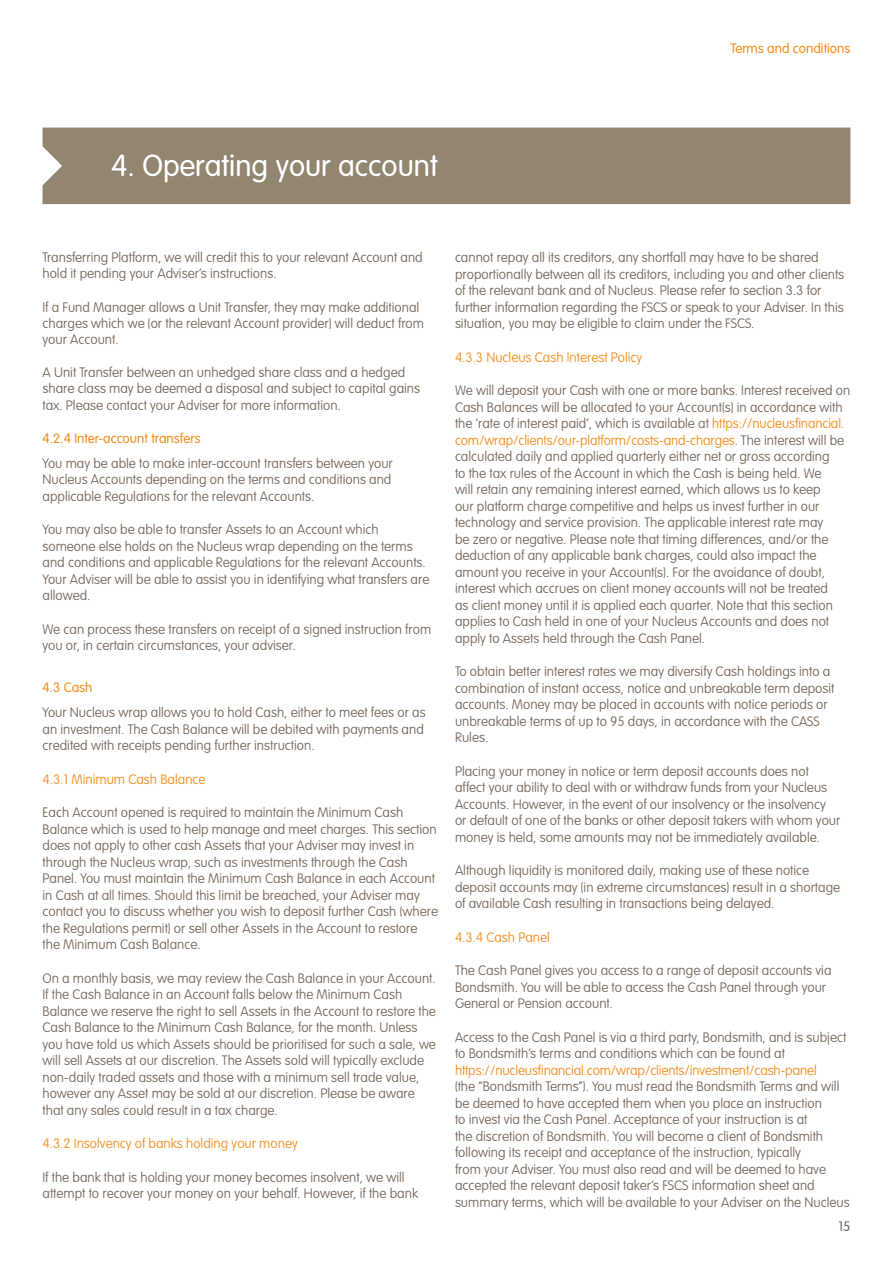
<style>
.page{position:relative;width:893px;height:1263px;background:#fff}
.page>*{position:absolute;margin:0;border:0;box-sizing:border-box;transform-origin:0 0}
.Section_title{font:300 30px "VAG Rounded Std";color:#fff}
.Body_copy{font:100 13.5px/16.5px "VAG Rounded Std";color:#78695c}
.Section_sub_header_small{font:100 13.5px/16.2px "VAG Rounded Std";color:#78695c}
.Body_copy-2{font:100 13.5px "VAG Rounded Std";color:#f68e1e}
.Section_sub_header_small-2{font:300 13.5px "VAG Rounded Std";color:#f68e1e}
.t1{font:300 13.5px "VAG Rounded Std";color:#78695c}
.s1{color:#f68e1e}
.s2{color:#938671}
</style>
<div class="page">
<div style="left:43px;top:128px;width:807px;height:76px;background:#938671"></div>
<p class="Section_sub_header_small-2" style="left:731px;top:40px;width:121px">Terms and conditions</p>
<p class="Section_title" style="left:111px;top:148px;width:328px">4. Operating your account</p>
<p class="Section_sub_header_small" style="left:43px;top:250px;width:382px">Transferring Platform, we will credit this to your relevant Account and hold it pending your Adviser’s instructions.</p>
<p class="Section_sub_header_small" style="left:43px;top:299px;width:383px">If a Fund Manager allows a Unit Transfer, they may make additional charges which we (or the relevant Account provider) will deduct from your Account.</p>
<p class="Section_sub_header_small" style="left:43px;top:365px;width:379px">A Unit Transfer between an unhedged share class and a hedged share class may be deemed a disposal and subject to capital gains tax. Please contact your Adviser for more information.</p>
<p class="Section_sub_header_small-2" style="left:43px;top:430px;width:160px">4.2.4 Inter-account transfers</p>
<p class="Body_copy" style="left:43px;top:455px;width:352px;text-align:justify">You may be able to make inter-account transfers between your Nucleus Accounts depending on the terms and conditions and applicable Regulations for the relevant Accounts.</p>
<p class="Body_copy" style="left:43px;top:522px;width:388px">You may also be able to transfer Assets to an Account which someone else holds on the Nucleus wrap depending on the terms and conditions and applicable Regulations for the relevant Accounts.<br>Your Adviser will be able to assist you in identifying what transfers are allowed.</p>
<p class="Body_copy" style="left:43px;top:621px;width:390px">We can process these transfers on receipt of a signed instruction from you or, in certain circumstances, your adviser.</p>
<p class="Section_sub_header_small-2" style="left:43px;top:680px;width:51px">4.3 Cash</p>
<p class="Body_copy" style="left:43px;top:704px;width:385px">Your Nucleus wrap allows you to hold Cash, either to meet fees or as an investment. The Cash Balance will be debited with payments and credited with receipts pending further instruction.</p>
<p class="Body_copy-2" style="left:43px;top:771px;width:165px">4.3.1 Minimum Cash Balance</p>
<p class="Body_copy" style="left:43px;top:804px;width:397px">Each Account opened is required to maintain the Minimum Cash Balance which is used to help manage and meet charges. This section does not apply to other cash Assets that your Adviser may invest in through the Nucleus wrap, such as investments through the Cash Panel. You must maintain the Minimum Cash Balance in each Account in Cash at all times. Should this limit be breached, your Adviser may contact you to discuss whether you wish to deposit further Cash (where the Regulations permit) or sell other Assets in the Account to restore the Minimum Cash Balance.</p>
<p class="Body_copy" style="left:43px;top:970px;width:395px">On a monthly basis, we may review the Cash Balance in your Account.<br>If the Cash Balance in an Account falls below the Minimum Cash Balance we reserve the right to sell Assets in the Account to restore the Cash Balance to the Minimum Cash Balance, for the month. Unless you have told us which Assets should be prioritised for such a sale, we will sell Assets at our discretion. The Assets sold will typically exclude non-daily traded assets and those with a minimum sell trade value, however any Asset may be sold at our discretion. Please be aware that any sales could result in a tax charge.</p>
<p class="Body_copy-2" style="left:43px;top:1136px;width:257px">4.3.2 Insolvency of banks holding your money</p>
<p class="Body_copy" style="left:43px;top:1169px;width:377px">If the bank that is holding your money becomes insolvent, we will attempt to recover your money on your behalf. However, if the bank</p>
<p class="Body_copy" style="left:455px;top:250px;width:391px">cannot repay all its creditors, any shortfall may have to be shared proportionally between all its creditors, including you and other clients of the relevant bank and of Nucleus. Please refer to section 3.3 for further information regarding the FSCS or speak to your Adviser. In this situation, you may be eligible to claim under the FSCS.</p>
<p class="Body_copy-2" style="left:455px;top:349px;width:189px">4.3.3 Nucleus Cash Interest Policy</p>
<p class="Body_copy" style="left:455px;top:383px;width:397px">We will deposit your Cash with one or more banks. Interest received on Cash Balances will be allocated to your Account(s) in accordance with the ‘rate of interest paid’, which is available at <span class="s1">https://nucleusfinancial. com/wrap/clients/our-platform/costs-and-charges</span><span class="s2">.</span> The interest will be calculated daily and applied quarterly either net or gross according<br>to the tax rules of the Account in which the Cash is being held. We<br>will retain any remaining interest earned, which allows us to keep<br>our platform charge competitive and helps us invest further in our technology and service provision. The applicable interest rate may<br>be zero or negative. Please note that timing differences, and/or the deduction of any applicable bank charges, could also impact the amount you receive in your Account(s). For the avoidance of doubt, interest which accrues on client money accounts will not be treated<br>as client money until it is applied each quarter. Note that this section applies to Cash held in one of your Nucleus Accounts and does not apply to Assets held through the Cash Panel.</p>
<p class="Body_copy" style="left:455px;top:664px;width:381px">To obtain better interest rates we may diversify Cash holdings into a combination of instant access, notice and unbreakable term deposit accounts. Money may be placed in accounts with notice periods or unbreakable terms of up to 95 days, in accordance with the CASS Rules.</p>
<p class="Body_copy" style="left:455px;top:763px;width:387px">Placing your money in notice or term deposit accounts does not affect your ability to deal with or withdraw funds from your Nucleus Accounts. However, in the event of our insolvency or the insolvency or default of one of the banks or other deposit takers with whom your money is held, some amounts may not be immediately available.</p>
<p class="Body_copy" style="left:455px;top:863px;width:387px">Although liquidity is monitored daily, making use of these notice deposit accounts may (in extreme circumstances) result in a shortage of available Cash resulting in transactions being delayed.</p>
<p class="Body_copy-2" style="left:455px;top:929px;width:96px">4.3.4 Cash Panel</p>
<p class="Body_copy" style="left:455px;top:963px;width:378px">The Cash Panel gives you access to a range of deposit accounts via<br>Bondsmith. You will be able to access the Cash Panel through your<br>General or Pension account.</p>
<p class="Body_copy" style="left:455px;top:1029px;width:396px">Access to the Cash Panel is via a third party, Bondsmith, and is subject to Bondsmith’s terms and conditions which can be found at <span class="s1">https://nucleusfinancial.com/wrap/clients/investment/cash-panel<br></span>(the “Bondsmith Terms”). You must read the Bondsmith Terms and will be deemed to have accepted them when you place an instruction<br>to invest via the Cash Panel. Acceptance of your instruction is at<br>the discretion of Bondsmith. You will become a client of Bondsmith following its receipt and acceptance of the instruction, typically<br>from your Adviser. You must also read and will be deemed to have accepted the relevant deposit taker’s FSCS information sheet and summary terms, which will be available to your Adviser on the Nucleus</p>
<p class="t1" style="left:838px;top:1218px;width:13px">15</p>
</div>
